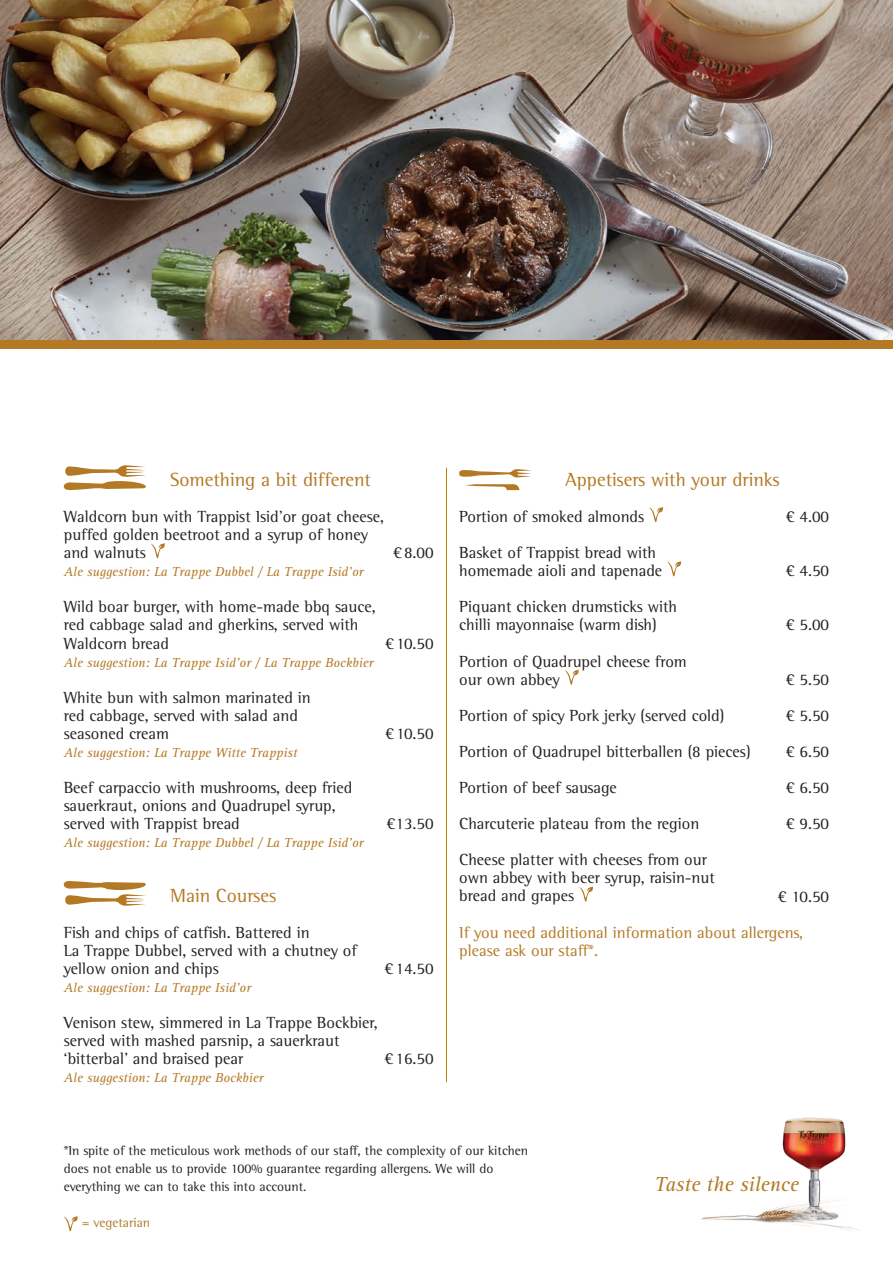
<style>
.page{position:relative;width:893px;height:1263px;background:#fff}
.page>*{position:absolute;margin:0;border:0;box-sizing:border-box;transform-origin:0 0}
.t1{font:italic 21px "Rotis Serif Std";color:#b37924}
.t2{font:19.5px "Rotis Semi Serif Std";color:#b37924}
.t3{font:16.5px/18px "Rotis Semi Serif Std";color:#231f20}
.t4{font:16.5px/18px "Rotis Semi Serif Std";color:#b37924}
.t5{font:italic 13.5px "Rotis Serif Std";color:#b37924}
.t6{font:13.5px/18.1px "Rotis Semi Serif Std";color:#231f20}
.t7{font:13.5px "Rotis Semi Serif Std";color:#b37924}
</style>
<div class="page">
<img style="left:701px;top:1117px;width:159px;height:114px">
<img style="left:0;top:0;width:893px;height:340px">
<div style="left:0;top:340px;width:893px;height:9px;background:#b37924"></div>
<svg style="left:64px;top:1216px;width:14px;height:15px"></svg>
<svg style="left:459px;top:469px;width:72px;height:8px"></svg>
<svg style="left:465px;top:484px;width:54px;height:6px"></svg>
<svg style="left:649px;top:507px;width:14px;height:15px"></svg>
<svg style="left:667px;top:561px;width:14px;height:15px"></svg>
<svg style="left:565px;top:670px;width:14px;height:15px"></svg>
<svg style="left:579px;top:887px;width:14px;height:14px"></svg>
<svg style="left:64px;top:465px;width:82px;height:25px"></svg>
<svg style="left:151px;top:543px;width:14px;height:15px"></svg>
<svg style="left:64px;top:881px;width:82px;height:25px"></svg>
<hr style="left:446px;top:468px;width:1px;height:614px;background:#be830b">
<p class="t2" style="left:170px;top:468px;width:202px">Something a bit different</p>
<p class="t3" style="left:64px;top:508px;width:322px">Waldcorn bun with Trappist Isid’or goat cheese, puffed golden beetroot and a syrup of honey and walnuts</p>
<p class="t3" style="left:393px;top:544px;width:42px">€8.00</p>
<p class="t5" style="left:64px;top:564px;width:301px">Ale suggestion: La Trappe Dubbel / La Trappe Isid’or</p>
<p class="t3" style="left:64px;top:598px;width:313px">Wild boar burger, with home-made bbq sauce, red cabbage salad and gherkins, served with<br>Waldcorn bread</p>
<p class="t5" style="left:64px;top:654px;width:311px">Ale suggestion: La Trappe Isid’or / La Trappe Bockbier</p>
<p class="t3" style="left:64px;top:688px;width:249px">White bun with salmon marinated in red cabbage, served with salad and seasoned cream</p>
<p class="t5" style="left:64px;top:745px;width:235px">Ale suggestion: La Trappe Witte Trappist</p>
<p class="t3" style="left:64px;top:779px;width:290px">Beef carpaccio with mushrooms, deep fried sauerkraut, onions and Quadrupel syrup, served with Trappist bread</p>
<p class="t5" style="left:64px;top:835px;width:301px">Ale suggestion: La Trappe Dubbel / La Trappe Isid’or</p>
<p class="t2" style="left:170px;top:883px;width:108px">Main Courses</p>
<p class="t3" style="left:64px;top:923px;width:295px">Fish and chips of catfish. Battered in<br>La Trappe Dubbel, served with a chutney of yellow onion and chips</p>
<p class="t5" style="left:64px;top:980px;width:189px">Ale suggestion: La Trappe Isid’or</p>
<p class="t3" style="left:64px;top:1014px;width:315px">Venison stew, simmered in La Trappe Bockbier, served with mashed parsnip, a sauerkraut ‘bitterbal’ and braised pear</p>
<p class="t5" style="left:64px;top:1070px;width:201px">Ale suggestion: La Trappe Bockbier</p>
<p class="t3" style="left:385px;top:634px;width:50px">€10.50</p>
<p class="t3" style="left:385px;top:724px;width:50px">€10.50</p>
<p class="t3" style="left:387px;top:815px;width:49px">€13.50</p>
<p class="t3" style="left:385px;top:959px;width:51px">€14.50</p>
<p class="t3" style="left:385px;top:1050px;width:51px">€16.50</p>
<p class="t2" style="left:566px;top:468px;width:216px">Appetisers with your drinks</p>
<p class="t3" style="left:459px;top:508px;width:186px">Portion of smoked almonds</p>
<p class="t3" style="left:786px;top:508px;width:45px">€ 4.00</p>
<p class="t3" style="left:459px;top:544px;width:205px">Basket of Trappist bread with homemade aioli and tapenade</p>
<p class="t3" style="left:786px;top:562px;width:45px">€ 4.50</p>
<p class="t3" style="left:459px;top:598px;width:219px">Piquant chicken drumsticks with chilli mayonnaise (warm dish)</p>
<p class="t3" style="left:459px;top:652px;width:229px">Portion of Quadrupel cheese from our own abbey</p>
<p class="t3" style="left:786px;top:616px;width:45px">€ 5.00</p>
<p class="t3" style="left:786px;top:670px;width:45px">€ 5.50</p>
<p class="t3" style="left:459px;top:706px;width:267px">Portion of spicy Pork jerky (served cold)</p>
<p class="t3" style="left:786px;top:706px;width:45px">€ 5.50</p>
<p class="t3" style="left:459px;top:742px;width:293px">Portion of Quadrupel bitterballen (8 pieces)</p>
<p class="t3" style="left:786px;top:742px;width:45px">€ 6.50</p>
<p class="t3" style="left:459px;top:779px;width:159px">Portion of beef sausage</p>
<p class="t3" style="left:786px;top:779px;width:45px">€ 6.50</p>
<p class="t3" style="left:459px;top:815px;width:241px">Charcuterie plateau from the region</p>
<p class="t3" style="left:786px;top:815px;width:45px">€ 9.50</p>
<p class="t3" style="left:459px;top:851px;width:257px">Cheese platter with cheeses from our own abbey with beer syrup, raisin-nut bread and grapes</p>
<p class="t3" style="left:778px;top:887px;width:53px">€ 10.50</p>
<p class="t4" style="left:459px;top:923px;width:345px">If you need additional information about allergens, please ask our staff*.</p>
<p class="t6" style="left:64px;top:1141px;width:466px">*In spite of the meticulous work methods of our staff, the complexity of our kitchen does not enable us to provide 100% guarantee regarding allergens. We will do everything we can to take this into account.</p>
<p class="t7" style="left:82px;top:1214px;width:70px">= vegetarian</p>
<p class="t1" style="left:655px;top:1172px;width:145px">Taste the silence</p>
</div>
